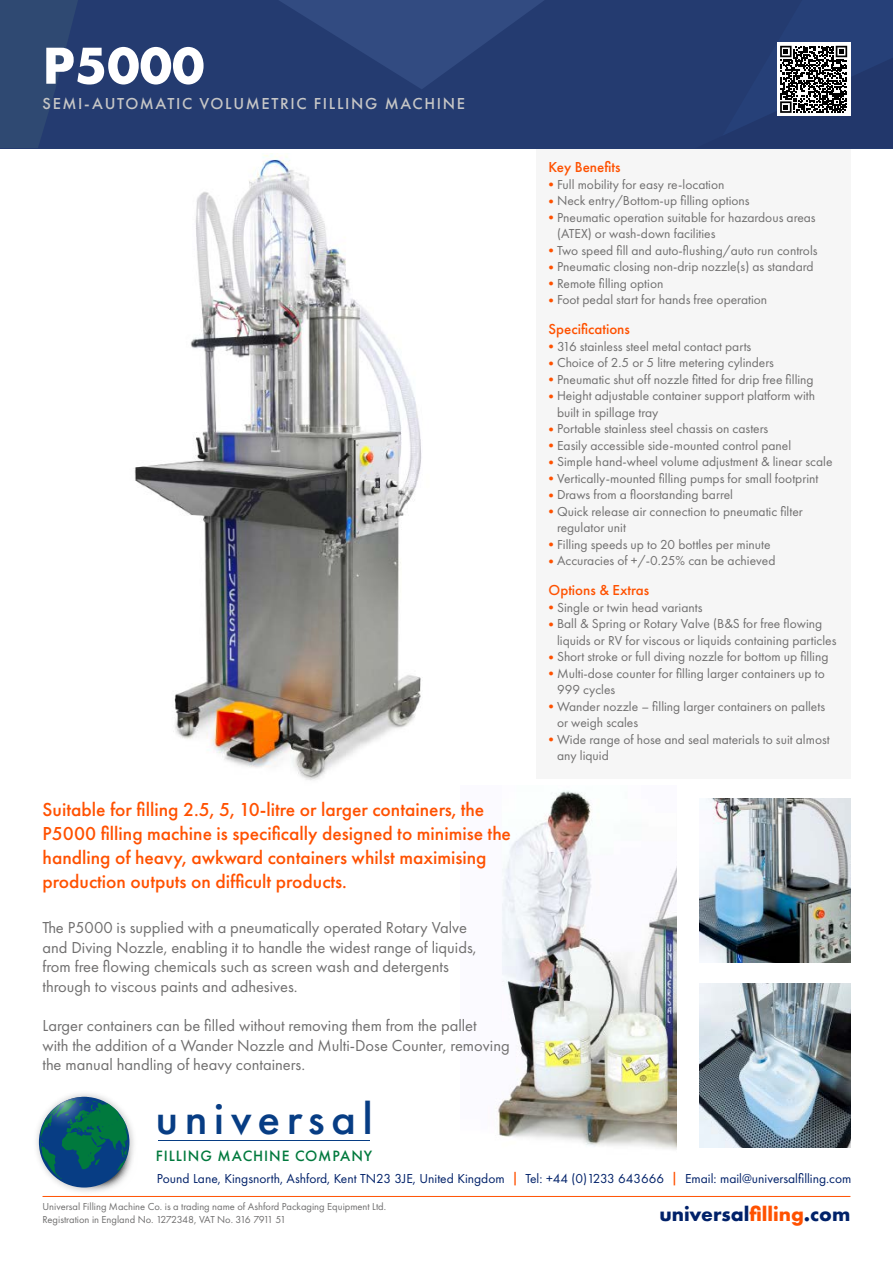
<style>
.page{position:relative;width:893px;height:1263px;background:#fff}
.page>*{position:absolute;margin:0;border:0;box-sizing:border-box;transform-origin:0 0}
.t1{font:700 54px "Futura PT";color:#fff}
.t2{font:500 45.75px "Futura PT";letter-spacing:.135em;color:#073d84}
.t3{font:700 21px "Futura PT";color:#002169}
.t4{font:500 19.5px/24px "Futura PT";color:#ff5100}
.t5{font:16.5px/19.5px "Futura PT";color:#706f6f}
.t6{font:500 16.5px "Futura PT";letter-spacing:.1em;color:#c6c6c6}
.t7{font:500 15.6px "Futura PT";letter-spacing:.06em;color:#00793d}
.t8{font:500 15px "Futura PT";color:#ff5100}
.t9{font:13.5px/16.5px "Futura PT";color:#706f6f}
.t10{font:13.5px "Futura PT";color:#002169}
.t11{font:10.5px/12.6px "Futura PT";color:#706f6f}
.s1{font-family:"Arial";font-weight:900;font-size:9px;color:#ff5100}
.s2{font-weight:500;color:#ff5100}
.s3{color:#ff5100}
</style>
<div class="page">
<div style="left:536px;top:148px;width:314px;height:630px;background:#f6f6f6"></div>
<img style="left:134px;top:155px;width:288px;height:625px">
<img style="left:498px;top:790px;width:178px;height:360px">
<div style="left:0;top:0;width:893px;height:148px;background:#243b70"></div>
<svg style="left:0;top:0;width:78px;height:148px"></svg>
<svg style="left:279px;top:0;width:265px;height:89px"></svg>
<svg style="left:777px;top:42px;width:74px;height:74px;background:#7e7e7e"></svg>
<hr style="left:158px;top:1140px;width:212px;height:1px;background:#073d84">
<svg style="left:36px;top:1093px;width:98px;height:99px"></svg>
<hr style="left:43px;top:1196px;width:807px;height:1px;background:#ff5100">
<img style="left:699px;top:798px;width:151px;height:164px">
<img style="left:699px;top:983px;width:151px;height:164px">
<h1 class="t1" style="left:43px;top:31px;width:163px">P5000</h1>
<p class="t6" style="left:43px;top:94px;width:424px">SEMI-AUTOMATIC VOLUMETRIC FILLING MACHINE</p>
<h3 class="t4" style="left:43px;top:798px;width:470px">Suitable for filling 2.5, 5, 10-litre or larger containers, the P5000 filling machine is specifically designed to minimise the handling of heavy, awkward containers whilst maximising production outputs on difficult products.</h3>
<p class="t5" style="left:43px;top:918px;width:436px">The P5000 is supplied with a pneumatically operated Rotary Valve and Diving Nozzle, enabling it to handle the widest range of liquids, from free flowing chemicals such as screen wash and detergents through to viscous paints and adhesives.</p>
<p class="t5" style="left:43px;top:1016px;width:469px">Larger containers can be filled without removing them from the pallet<br>with the addition of a Wander Nozzle and Multi-Dose Counter, removing the manual handling of heavy containers.</p>
<h2 class="t2" style="left:156px;top:1091px;width:219px">universal</h2>
<p class="t7" style="left:156px;top:1147px;width:218px">FILLING MACHINE COMPANY</p>
<p class="t8" style="left:549px;top:158px;width:73px">Key Benefits</p>
<p class="t9" style="left:549px;top:176px;width:177px"><span class="s1">●</span> Full mobility for easy re-location</p>
<p class="t9" style="left:549px;top:192px;width:203px"><span class="s1">●</span> Neck entry/Bottom-up filling options</p>
<p class="t9" style="left:557px;top:209px;width:260px;text-indent:-9px"><span class="s1">●</span> Pneumatic operation suitable for hazardous areas (ATEX) or wash-down facilities</p>
<p class="t9" style="left:549px;top:242px;width:270px"><span class="s1">●</span> Two speed fill and auto-flushing/auto run controls</p>
<p class="t9" style="left:549px;top:258px;width:266px"><span class="s1">●</span> Pneumatic closing non-drip nozzle(s) as standard</p>
<p class="t9" style="left:549px;top:275px;width:116px"><span class="s1">●</span> Remote filling option</p>
<p class="t9" style="left:549px;top:291px;width:220px"><span class="s1">●</span> Foot pedal start for hands free operation</p>
<p class="t8" style="left:549px;top:320px;width:83px">Specifications</p>
<p class="t9" style="left:549px;top:338px;width:204px"><span class="s1">●</span> 316 stainless steel metal contact parts</p>
<p class="t9" style="left:549px;top:354px;width:227px"><span class="s1">●</span> Choice of 2.5 or 5 litre metering cylinders</p>
<p class="t9" style="left:549px;top:371px;width:267px"><span class="s1">●</span> Pneumatic shut off nozzle fitted for drip free filling</p>
<p class="t9" style="left:557px;top:387px;width:260px;text-indent:-9px"><span class="s1">●</span> Height adjustable container support platform with built in spillage tray</p>
<p class="t9" style="left:549px;top:420px;width:221px"><span class="s1">●</span> Portable stainless steel chassis on casters</p>
<p class="t9" style="left:549px;top:437px;width:244px"><span class="s1">●</span> Easily accessible side-mounted control panel</p>
<p class="t9" style="left:549px;top:453px;width:286px"><span class="s1">●</span> Simple hand-wheel volume adjustment &amp; linear scale</p>
<p class="t9" style="left:549px;top:470px;width:271px"><span class="s1">●</span> Vertically-mounted filling pumps for small footprint</p>
<p class="t9" style="left:549px;top:486px;width:186px"><span class="s1">●</span> Draws from a floorstanding barrel</p>
<p class="t9" style="left:557px;top:503px;width:247px;text-indent:-9px"><span class="s1">●</span> Quick release air connection to pneumatic filter regulator unit</p>
<p class="t9" style="left:549px;top:536px;width:224px"><span class="s1">●</span> Filling speeds up to 20 bottles per minute</p>
<p class="t9" style="left:549px;top:552px;width:228px"><span class="s1">●</span> Accuracies of +/-0.25% can be achieved</p>
<p class="t8" style="left:549px;top:581px;width:102px">Options &amp; Extras</p>
<p class="t9" style="left:549px;top:599px;width:155px"><span class="s1">●</span> Single or twin head variants</p>
<p class="t9" style="left:557px;top:615px;width:281px;text-indent:-9px"><span class="s1">●</span> Ball &amp; Spring or Rotary Valve (B&amp;S for free flowing liquids or RV for viscous or liquids containing particles</p>
<p class="t9" style="left:549px;top:648px;width:281px"><span class="s1">●</span> Short stroke or full diving nozzle for bottom up filling</p>
<p class="t9" style="left:557px;top:665px;width:269px;text-indent:-9px"><span class="s1">●</span> Multi-dose counter for filling larger containers up to<br>999 cycles</p>
<p class="t9" style="left:557px;top:698px;width:270px;text-indent:-9px"><span class="s1">●</span> Wander nozzle – filling larger containers on pallets or weigh scales</p>
<p class="t9" style="left:557px;top:731px;width:274px;text-indent:-9px"><span class="s1">●</span> Wide range of hose and seal materials to suit almost any liquid</p>
<p class="t10" style="left:157px;top:1171px;width:696px">Pound Lane, Kingsnorth, Ashford, Kent TN23 3JE, United Kingdom <span class="s2">|</span> Tel: +44 (0)1233 643666 <span class="s2">|</span> Email: mail@universalfilling.com</p>
<p class="t11" style="left:43px;top:1200px;width:345px">Universal Filling Machine Co. is a trading name of Ashford Packaging Equipment Ltd.<br>Registration in England No. 1272348, VAT No. 316 7911 51</p>
<h3 class="t3" style="left:659px;top:1200px;width:193px">universal<span class="s3">filling</span>.com</h3>
</div>
